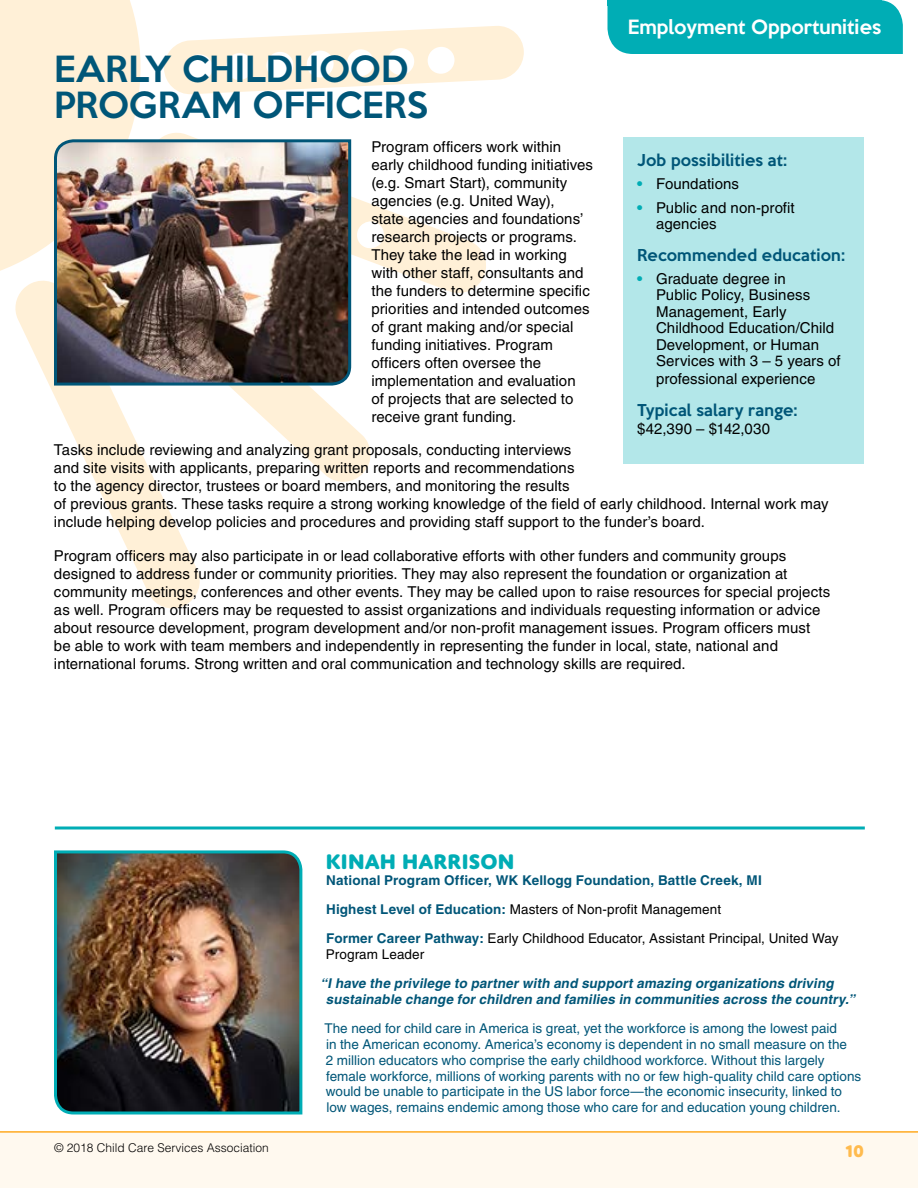
<style>
.page{position:relative;width:918px;height:1188px;background:#fff}
.page>*{position:absolute;margin:0;border:0;box-sizing:border-box;transform-origin:0 0}
.t1{font:500 33px/36px "Keep Calm";letter-spacing:.005em;color:#005678}
.t2{font:800 22.5px "Domus Titling";letter-spacing:-.01em;color:#00adb5}
.t3{font:500 18px "Keep Calm";color:#fff}
.t4{font:800 18px "Domus Titling";color:#ffbb4e}
.t5{font:15px/18px "Helvetica LT Std";letter-spacing:.005em;color:#000}
.t6{font:500 15px "Keep Calm";letter-spacing:.01em;color:#005678}
.t7{font:13.5px/15.8px "Helvetica LT Std";color:#005678}
.t8{font:700 13.5px/29.2px "Helvetica LT Std";letter-spacing:.01em;color:#005678}
.t9{font:italic 700 13.5px/15.8px "Helvetica LT Std";color:#005678}
.t10{font:13.5px "Helvetica LT Std";letter-spacing:.005em;color:#000}
.t11{font:300 12px "Helvetica LT Std";color:#000}
.s1{font-weight:700;color:#00adb5}
.s2{font-weight:400;color:#000}
</style>
<div class="page">
<div style="left:0;top:1132px;width:918px;height:56px;background:#fff9ef"></div>
<hr style="left:0;top:1131px;width:918px;height:2px;background:#ffaa21">
<svg style="left:15px;top:309px;width:185px;height:300px"></svg>
<svg style="left:0;top:0;width:141px;height:309px;background:#fff1da"></svg>
<svg style="left:161px;top:133px;width:325px;height:160px"></svg>
<svg style="left:164px;top:26px;width:360px;height:68px"></svg>
<svg style="left:93px;top:221px;width:280px;height:264px"></svg>
<div style="left:608px;top:0;width:295px;height:54px;background:#00adb5"></div>
<div style="left:624px;top:138px;width:240px;height:326px;background:#b3e7e9"></div>
<img style="left:54px;top:850px;width:249px;height:265px">
<svg style="left:55px;top:826px;width:810px;height:4px;background:#3fc1c7"></svg>
<img style="left:52px;top:138px;width:301px;height:249px">
<div style="left:608px;top:0;width:274px;height:6px;background:#00adb5"></div>
<p class="t3" style="left:628px;top:11px;width:255px">Employment Opportunities</p>
<h1 class="t1" style="left:54px;top:48px;width:375px">EARLY CHILDHOOD<br>PROGRAM OFFICERS</h1>
<p class="t5" style="left:371px;top:137px;width:223px">Program officers work within early childhood funding initiatives (e.g. Smart Start), community agencies (e.g. United Way),<br>state agencies and foundations’ research projects or programs.<br>They take the lead in working with other staff, consultants and the funders to determine specific priorities and intended outcomes of grant making and/or special funding initiatives. Program officers often oversee the implementation and evaluation<br>of projects that are selected to receive grant funding.</p>
<p class="t5" style="left:54px;top:441px;width:776px">Tasks include reviewing and analyzing grant proposals, conducting interviews<br>and site visits with applicants, preparing written reports and recommendations<br>to the agency director, trustees or board members, and monitoring the results<br>of previous grants. These tasks require a strong working knowledge of the field of early childhood. Internal work may include helping develop policies and procedures and providing staff support to the funder’s board.</p>
<p class="t5" style="left:54px;top:547px;width:778px">Program officers may also participate in or lead collaborative efforts with other funders and community groups designed to address funder or community priorities. They may also represent the foundation or organization at community meetings, conferences and other events. They may be called upon to raise resources for special projects as well. Program officers may be requested to assist organizations and individuals requesting information or advice about resource development, program development and/or non-profit management issues. Program officers must be able to work with team members and independently in representing the funder in local, state, national and international forums. Strong written and oral communication and technology skills are required.</p>
<p class="t6" style="left:637px;top:147px;width:151px">Job possibilities at:</p>
<p class="t5" style="left:637px;top:175px;width:103px"><span class="s1">•</span> Foundations</p>
<p class="t5" style="left:656px;top:199px;width:140px;line-height:16.5px;text-indent:-19px"><span class="s1">•</span> Public and non-profit agencies</p>
<p class="t6" style="left:637px;top:242px;width:209px">Recommended education:</p>
<p class="t5" style="left:656px;top:270px;width:186px;line-height:16.5px;text-indent:-19px"><span class="s1">•</span> Graduate degree in<br>Public Policy, Business<br>Management, Early<br>Childhood Education/Child<br>Development, or Human<br>Services with 3 – 5 years of</p>
<p class="t5" style="left:656px;top:370px;width:161px">professional experience</p>
<p class="t6" style="left:637px;top:397px;width:162px">Typical salary range:</p>
<p class="t5" style="left:637px;top:419px;width:134px">$42,390 – $142,030</p>
<h2 class="t2" style="left:325px;top:848px;width:191px">KINAH HARRISON</h2>
<p class="t8" style="left:326px;top:865px;width:514px">National Program Officer, WK Kellogg Foundation, Battle Creek, MI<br>Highest Level of Education: <span class="s2">Masters of Non-profit Management<br></span>Former Career Pathway: <span class="s2">Early Childhood Educator, Assistant Principal, United Way</span></p>
<p class="t10" style="left:326px;top:946px;width:100px">Program Leader</p>
<p class="t9" style="left:326px;top:975px;width:534px;text-indent:-5px">“I have the privilege to partner with and support amazing organizations driving sustainable change for children and families in communities across the country.”</p>
<p class="t7" style="left:325px;top:1021px;width:538px">The need for child care in America is great, yet the workforce is among the lowest paid<br>in the American economy. America’s economy is dependent in no small measure on the<br>2 million educators who comprise the early childhood workforce. Without this largely female workforce, millions of working parents with no or few high-quality child care options would be unable to participate in the US labor force—the economic insecurity, linked to low wages, remains endemic among those who care for and education young children.</p>
<p class="t11" style="left:54px;top:1140px;width:216px">© 2018 Child Care Services Association</p>
<p class="t4" style="left:846px;top:1140px;width:20px">10</p>
</div>
